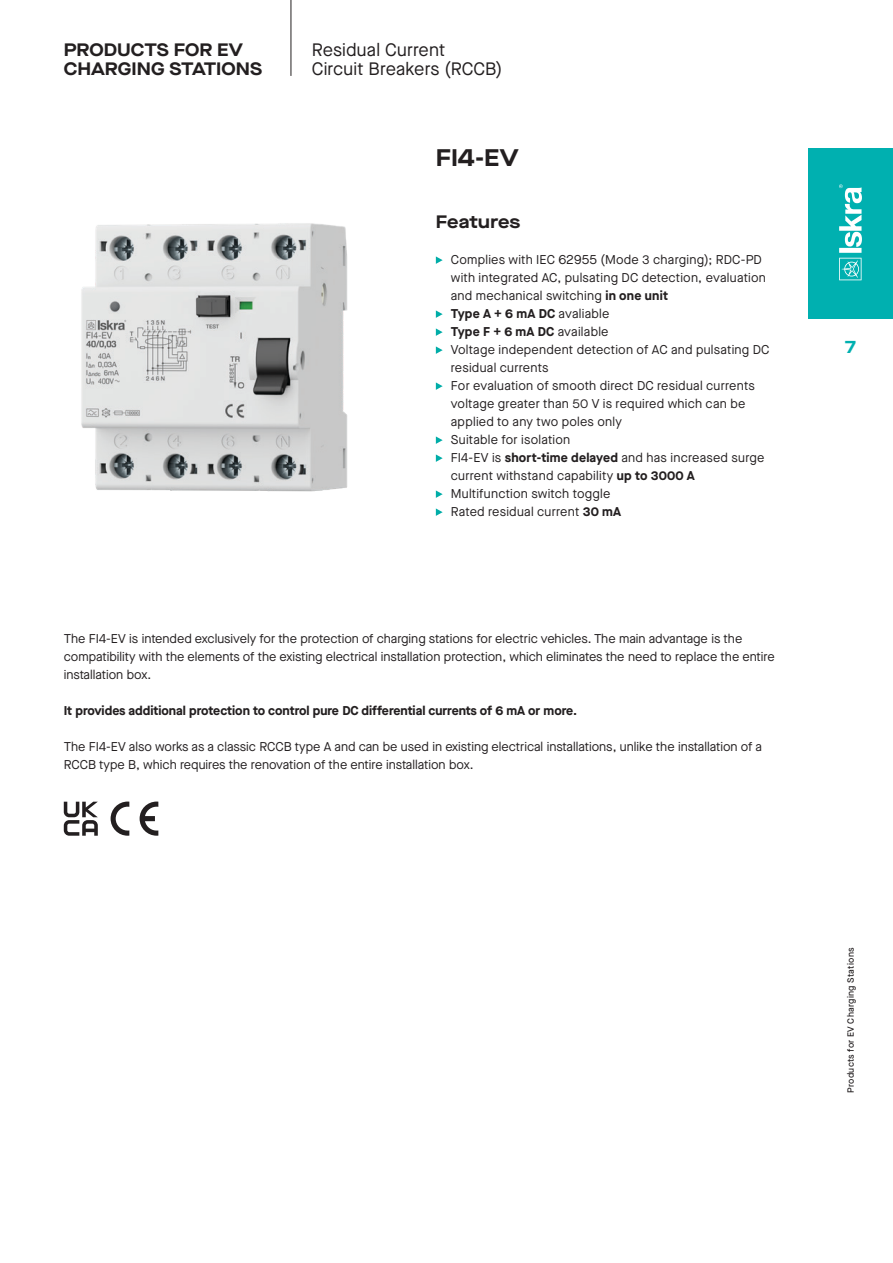
<style>
.page{position:relative;width:893px;height:1263px;background:#fff}
.page>*{position:absolute;margin:0;border:0;box-sizing:border-box;transform-origin:0 0}
.t1{font:700 expanded 24px "Maison Neue";color:#231f20}
.t2{font:700 expanded 18px/19.5px "Maison Neue";letter-spacing:.005em;color:#231f20}
.t3{font:18px "Maison Neue";letter-spacing:.005em;color:#231f20}
.t4{font:700 expanded 18px "Maison Neue";color:#00b0b0}
.t5{font:12.75px/18px "Maison Neue";color:#231f20}
.t6{font:12.75px/18px "Maison Neue";letter-spacing:.02em;color:#231f20}
.t7{font:700 12.75px "Maison Neue";color:#231f20}
.t8{font:500 9px "Maison Neue";letter-spacing:.035em;color:#231f20}
.s1{font-weight:700}
.s2{font-weight:400}
</style>
<div class="page">
<svg style="left:436px;top:256px;width:7px;height:8px"></svg>
<svg style="left:436px;top:310px;width:7px;height:8px"></svg>
<svg style="left:436px;top:328px;width:7px;height:8px"></svg>
<svg style="left:436px;top:346px;width:7px;height:8px"></svg>
<svg style="left:436px;top:382px;width:7px;height:8px"></svg>
<svg style="left:436px;top:436px;width:7px;height:8px"></svg>
<svg style="left:436px;top:454px;width:7px;height:8px"></svg>
<svg style="left:436px;top:490px;width:7px;height:8px"></svg>
<svg style="left:436px;top:508px;width:7px;height:8px"></svg>
<img style="left:81px;top:223px;width:267px;height:269px">
<svg style="left:111px;top:801px;width:18px;height:35px"></svg>
<svg style="left:140px;top:801px;width:18px;height:35px"></svg>
<svg style="left:64px;top:802px;width:34px;height:34px"></svg>
<hr style="left:291px;top:0;width:1px;height:76px;background:#231f20">
<div style="left:808px;top:149px;width:85px;height:170px;background:#00b0b0"></div>
<svg style="left:839px;top:184px;width:23px;height:96px"></svg>
<p class="t2" style="left:64px;top:39px;width:200px">PRODUCTS FOR EV<br>CHARGING STATIONS</p>
<p class="t3" style="left:312px;top:37px;width:135px">Residual Current</p>
<p class="t3" style="left:312px;top:57px;width:192px">Circuit Breakers (RCCB)</p>
<p class="t1" style="left:436px;top:141px;width:84px">FI4-EV</p>
<p class="t2" style="left:436px;top:211px;width:86px">Features</p>
<p class="t5" style="left:451px;top:250px;width:317px">Complies with IEC 62955 (Mode 3 charging); RDC-PD with integrated AC, pulsating DC detection, evaluation and mechanical switching <span class="s1">in one unit</span></p>
<p class="t7" style="left:451px;top:304px;width:160px">Type A + 6 mA DC <span class="s2">avaliable</span></p>
<p class="t7" style="left:451px;top:322px;width:159px">Type F + 6 mA DC <span class="s2">available</span></p>
<p class="t6" style="left:451px;top:340px;width:320px">Voltage independent detection of AC and pulsating DC residual currents</p>
<p class="t5" style="left:451px;top:376px;width:305px">For evaluation of smooth direct DC residual currents</p>
<p class="t6" style="left:451px;top:394px;width:296px">voltage greater than 50 V is required which can be</p>
<p class="t6" style="left:451px;top:412px;width:173px">applied to any two poles only</p>
<p class="t6" style="left:451px;top:430px;width:121px">Suitable for isolation</p>
<p class="t6" style="left:451px;top:448px;width:315px">FI4-EV is <span class="s1">short-time delayed</span> and has increased surge current withstand capability <span class="s1">up to 3000 A</span></p>
<p class="t6" style="left:451px;top:484px;width:161px">Multifunction switch toggle</p>
<p class="t5" style="left:451px;top:502px;width:172px">Rated residual current <span class="s1">30 mA</span></p>
<p class="t5" style="left:64px;top:630px;width:712px">The FI4-EV is intended exclusively for the protection of charging stations for electric vehicles. The main advantage is the compatibility with the elements of the existing electrical installation protection, which eliminates the need to replace the entire installation box.</p>
<p class="t7" style="left:64px;top:702px;width:515px">It provides additional protection to control pure DC differential currents of 6 mA or more.</p>
<p class="t5" style="left:64px;top:738px;width:700px">The FI4-EV also works as a classic RCCB type A and can be used in existing electrical installations, unlike the installation of a<br>RCCB type B, which requires the renovation of the entire installation box.</p>
<h2 class="t4" style="left:845px;top:334px;width:12px">7</h2>
<p class="t8" style="left:844px;top:1093px;width:147px;rotate:-90deg">Products for EV Charging Stations</p>
</div>
